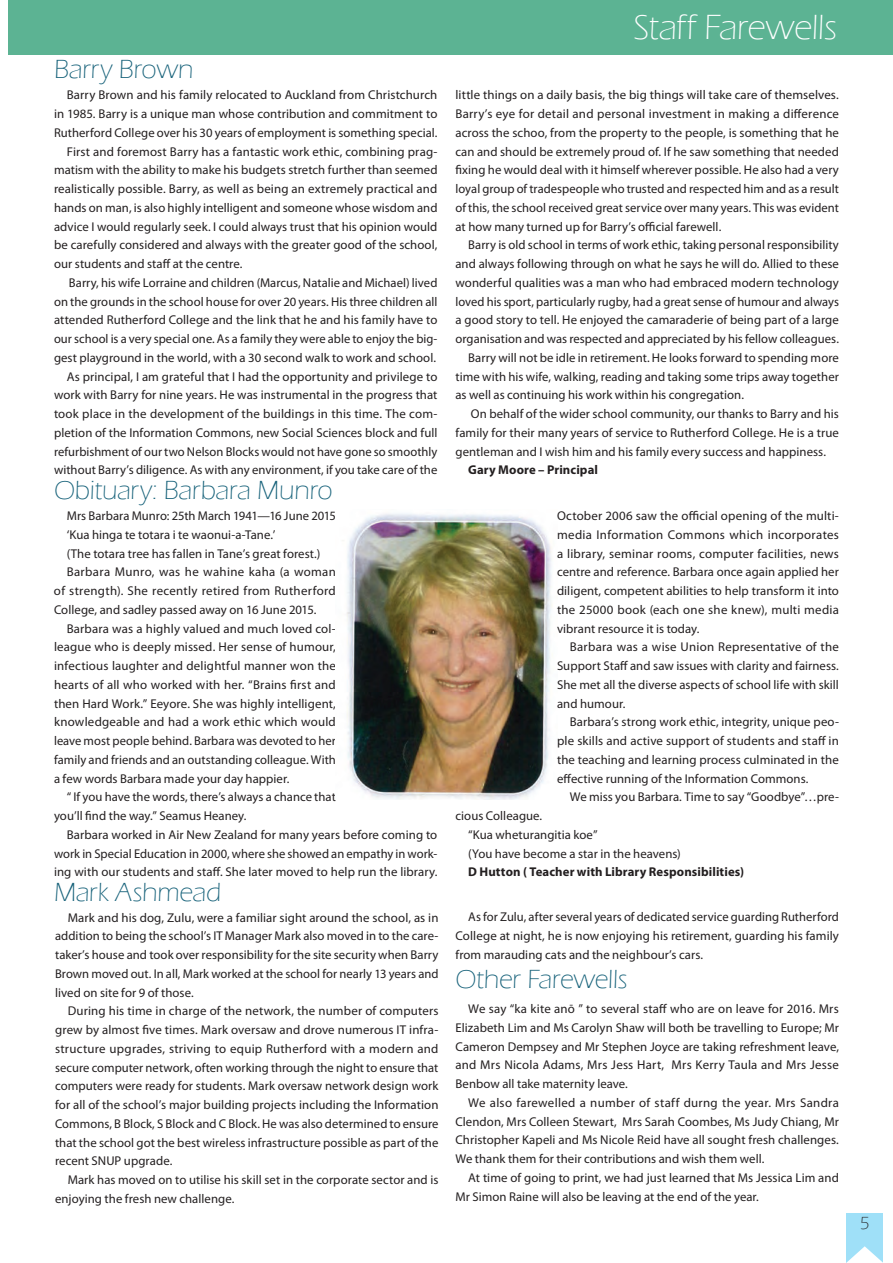
<style>
.page{position:relative;width:893px;height:1263px;background:#fff}
.page>*{position:absolute;margin:0;border:0;box-sizing:border-box;transform-origin:0 0}
.tutor_titles{font:300 36px "Eras ITC";letter-spacing:-.015em;color:#fff}
.Headings_2{font:300 27px "Eras ITC";letter-spacing:-.005em;color:#17627a}
.t1{font:300 18px "Eras ITC";color:#231f20}
.Body_copy{font:12.75px/18.8px "Myriad Pro";letter-spacing:.005em;color:#231f20;text-align:justify}
.Body_copy-2{font:700 12.75px "Myriad Pro";letter-spacing:.01em;color:#231f20}
</style>
<div class="page">
<div style="left:846px;top:1213px;width:37px;height:50px;background:#9fe0f8"></div>
<svg style="left:846px;top:1246px;width:37px;height:17px"></svg>
<div style="left:9px;top:0;width:884px;height:54px;background:#5cb393"></div>
<img style="left:347px;top:513px;width:205px;height:287px">
<p class="Headings_2" style="left:54px;top:54px;width:141px">Barry Brown</p>
<p class="Body_copy" style="left:54px;top:85px;width:385px;text-indent:13px">Barry Brown and his family relocated to Auckland from Christchurch in 1985. Barry is a unique man whose contribution and commitment to Rutherford College over his 30 years of employment is something special.</p>
<p class="Body_copy" style="left:54px;top:142px;width:385px;text-indent:13px">First and foremost Barry has a fantastic work ethic, combining prag&shy;matism with the ability to make his budgets stretch further than seemed realistically possible. Barry, as well as being an extremely practical and hands on man, is also highly intelligent and someone whose wisdom and advice I would regularly seek. I could always trust that his opinion would be carefully considered and always with the greater good of the school, our students and staff at the centre.</p>
<p class="Body_copy" style="left:54px;top:273px;width:385px;text-indent:15px">Barry, his wife Lorraine and children (Marcus, Natalie and Michael) lived on the grounds in the school house for over 20 years. His three children all attended Rutherford College and the link that he and his family have to our school is a very special one. As a family they were able to enjoy the big&shy;gest playground in the world, with a 30 second walk to work and school.</p>
<p class="Body_copy" style="left:54px;top:367px;width:385px;text-indent:13px">As principal, I am grateful that I had the opportunity and privilege to work with Barry for nine years. He was instrumental in the progress that took place in the development of the buildings in this time. The com&shy;pletion of the Information Commons, new Social Sciences block and full refurbishment of our two Nelson Blocks would not have gone so smoothly without Barry’s diligence. As with any environment, if you take care of the</p>
<p class="Headings_2" style="left:54px;top:475px;width:280px">Obituary: Barbara Munro</p>
<p class="Body_copy" style="left:67px;top:506px;width:271px">Mrs Barbara Munro: 25th March 1941—16 June 2015</p>
<p class="Body_copy" style="left:67px;top:525px;width:210px">‘Kua hinga te totara i te waonui-a-Tane.’</p>
<p class="Body_copy" style="left:67px;top:544px;width:255px">(The totara tree has fallen in Tane’s great forest.)</p>
<p class="Body_copy" style="left:54px;top:562px;width:283px;text-indent:13px">Barbara Munro, was he wahine kaha (a woman of strength). She recently retired from Rutherford College, and sadley passed away on 16 June 2015.</p>
<p class="Body_copy" style="left:54px;top:619px;width:283px;text-indent:13px">Barbara was a highly valued and much loved col&shy;league who is deeply missed. Her sense of humour, infectious laughter and delightful manner won the hearts of all who worked with her. “Brains first and then Hard Work.” Eeyore. She was highly intelligent, knowledgeable and had a work ethic which would leave most people behind. Barbara was devoted to her family and friends and an outstanding colleague. With a few words Barbara made your day happier.</p>
<p class="Body_copy" style="left:54px;top:787px;width:283px;text-indent:13px">“ If you have the words, there’s always a chance that you’ll find the way.” Seamus Heaney.</p>
<p class="Body_copy" style="left:54px;top:825px;width:385px;text-indent:13px">Barbara worked in Air New Zealand for many years before coming to work in Special Education in 2000, where she showed an empathy in work&shy;ing with our students and staff. She later moved to help run the library.</p>
<p class="Headings_2" style="left:54px;top:877px;width:169px">Mark Ashmead</p>
<p class="Body_copy" style="left:55px;top:908px;width:385px;text-indent:13px">Mark and his dog, Zulu, were a familiar sight around the school, as in addition to being the school’s IT Manager Mark also moved in to the care&shy;taker’s house and took over responsibility for the site security when Barry Brown moved out. In all, Mark worked at the school for nearly 13 years and lived on site for 9 of those.</p>
<p class="Body_copy" style="left:55px;top:1001px;width:385px;text-indent:13px">During his time in charge of the network, the number of computers grew by almost five times. Mark oversaw and drove numerous IT infra&shy;structure upgrades, striving to equip Rutherford with a modern and secure computer network, often working through the night to ensure that computers were ready for students. Mark oversaw network design work for all of the school’s major building projects including the Information Commons, B Block, S Block and C Block. He was also determined to ensure that the school got the best wireless infrastructure possible as part of the recent SNUP upgrade.</p>
<p class="Body_copy" style="left:55px;top:1170px;width:385px;text-indent:13px">Mark has moved on to utilise his skill set in the corporate sector and is enjoying the fresh new challenge.</p>
<p class="tutor_titles" style="left:634px;top:8px;width:205px">Staff Farewells</p>
<p class="Body_copy" style="left:455px;top:85px;width:385px">little things on a daily basis, the big things will take care of themselves.<br>Barry’s eye for detail and personal investment in making a difference across the schoo, from the property to the people, is something that he can and should be extremely proud of. If he saw something that needed fixing he would deal with it himself wherever possible. He also had a very loyal group of tradespeople who trusted and respected him and as a result of this, the school received great service over many years. This was evident at how many turned up for Barry’s official farewell.</p>
<p class="Body_copy" style="left:455px;top:235px;width:385px;text-indent:13px">Barry is old school in terms of work ethic, taking personal responsibility and always following through on what he says he will do. Allied to these wonderful qualities was a man who had embraced modern technology loved his sport, particularly rugby, had a great sense of humour and always a good story to tell. He enjoyed the camaraderie of being part of a large organisation and was respected and appreciated by his fellow colleagues.</p>
<p class="Body_copy" style="left:455px;top:348px;width:385px;text-indent:13px">Barry will not be idle in retirement. He looks forward to spending more time with his wife, walking, reading and taking some trips away together as well as continuing his work within his congregation.</p>
<p class="Body_copy" style="left:455px;top:404px;width:385px;text-indent:15px">On behalf of the wider school community, our thanks to Barry and his family for their many years of service to Rutherford College. He is a true gentleman and I wish him and his family every success and happiness.</p>
<p class="Body_copy-2" style="left:468px;top:462px;width:131px">Gary Moore – Principal</p>
<p class="Body_copy" style="left:557px;top:506px;width:283px">October 2006 saw the official opening of the multi&shy;media Information Commons which incorporates a library, seminar rooms, computer facilities, news centre and reference. Barbara once again applied her diligent, competent abilities to help transform it into the 25000 book (each one she knew), multi media vibrant resource it is today.</p>
<p class="Body_copy" style="left:557px;top:637px;width:283px;text-indent:13px">Barbara was a wise Union Representative of the Support Staff and saw issues with clarity and fairness.<br>She met all the diverse aspects of school life with skill and humour.</p>
<p class="Body_copy" style="left:557px;top:712px;width:283px;text-indent:13px">Barbara’s strong work ethic, integrity, unique peo&shy;ple skills and active support of students and staff in the teaching and learning process culminated in the effective running of the Information Commons.</p>
<p class="Body_copy" style="left:570px;top:787px;width:271px">We miss you Barbara. Time to say “Goodbye”…pre-</p>
<p class="Body_copy" style="left:455px;top:806px;width:88px">cious Colleague.</p>
<p class="Body_copy" style="left:468px;top:825px;width:131px">“Kua wheturangitia koe”</p>
<p class="Body_copy" style="left:468px;top:844px;width:214px">(You have become a star in the heavens)</p>
<p class="Body_copy-2" style="left:468px;top:864px;width:277px">D Hutton ( Teacher with Library Responsibilities)</p>
<p class="Body_copy" style="left:455px;top:907px;width:385px;text-indent:13px">As for Zulu, after several years of dedicated service guarding Rutherford College at night, he is now enjoying his retirement, guarding his family from marauding cats and the neighbour’s cars.</p>
<p class="Headings_2" style="left:455px;top:964px;width:173px">Other Farewells</p>
<p class="Body_copy" style="left:455px;top:999px;width:385px;text-indent:13px">We say “ka kite anō ” to several staff who are on leave for 2016. Mrs Elizabeth Lim and Ms Carolyn Shaw will both be travelling to Europe; Mr Cameron Dempsey and Mr Stephen Joyce are taking refreshment leave, and Mrs Nicola Adams, Mrs Jess Hart, Mrs Kerry Taula and Mrs Jesse Benbow all take maternity leave.</p>
<p class="Body_copy" style="left:455px;top:1093px;width:385px;text-indent:13px">We also farewelled a number of staff durng the year. Mrs Sandra Clendon, Mrs Colleen Stewart, Mrs Sarah Coombes, Ms Judy Chiang, Mr Christopher Kapeli and Ms Nicole Reid have all sought fresh challenges.<br>We thank them for their contributions and wish them well.</p>
<p class="Body_copy" style="left:455px;top:1168px;width:385px;text-indent:13px">At time of going to print, we had just learned that Ms Jessica Lim and<br>Mr Simon Raine will also be leaving at the end of the year.</p>
<h3 class="t1" style="left:860px;top:1213px;width:11px">5</h3>
</div>
